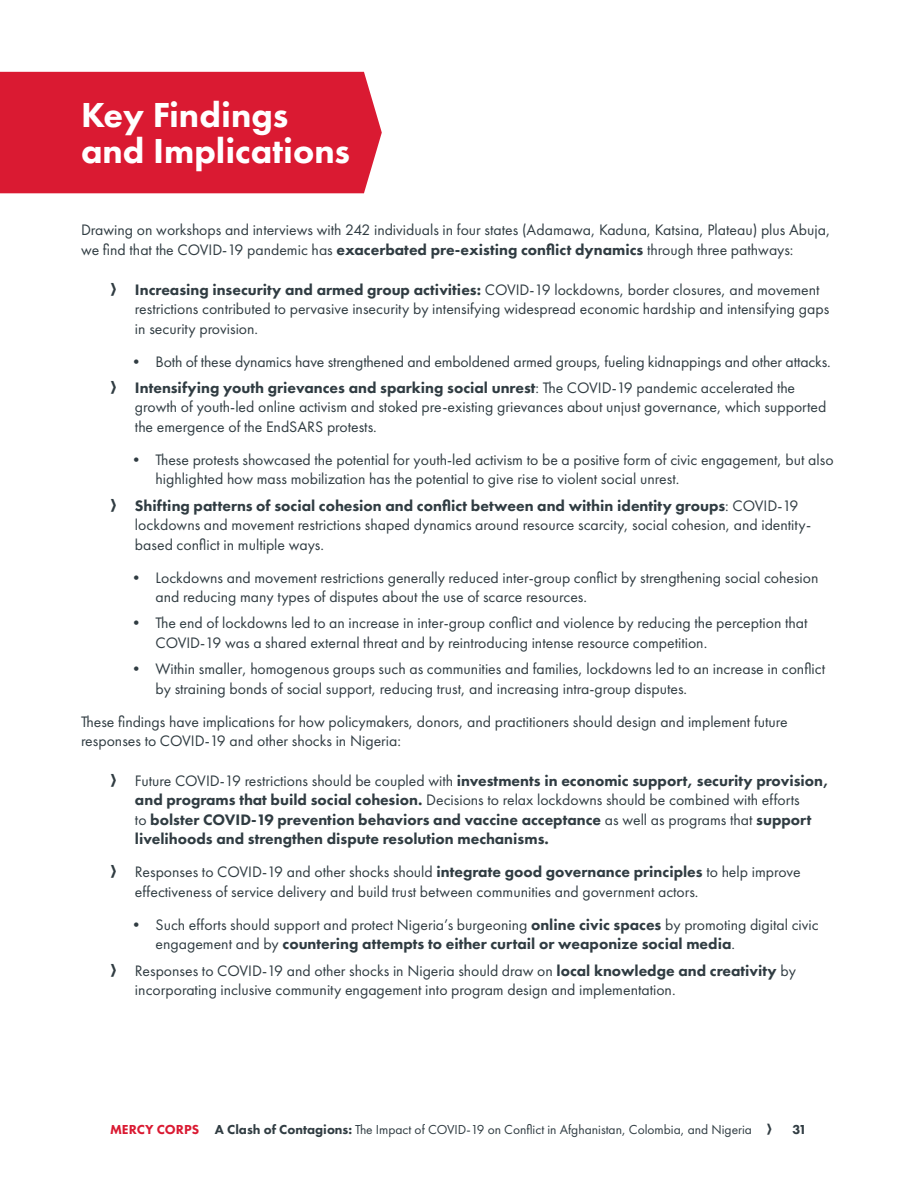
<style>
.page{position:relative;width:918px;height:1188px;background:#fff}
.page>*{position:absolute;margin:0;border:0;box-sizing:border-box;transform-origin:0 0}
.t1{font:800 36px/36px "Futura PT";color:#fff}
.t2{font:15.75px/19.5px "Futura PT";color:#303c42}
.t3{font:800 15.75px/19.5px "Futura PT";color:#303c42}
.t4{font:13.5px "Futura PT";color:#303c42}
.t5{font:800 13.5px "Futura PT";color:#303c42}
.s1{font-weight:800}
.s2{font-weight:400}
.s3{font-weight:800;color:#da1a32}
</style>
<div class="page">
<div style="left:0;top:72px;width:382px;height:121px;background:#da1a32"></div>
<h1 class="t1" style="left:81px;top:97px;width:271px">Key Findings and Implications</h1>
<p class="t2" style="left:81px;top:220px;width:751px">Drawing on workshops and interviews with 242 individuals in four states (Adamawa, Kaduna, Katsina, Plateau) plus Abuja, we find that the COVID-19 pandemic has <span class="s1">exacerbated pre-existing conflict dynamics</span> through three pathways:</p>
<p class="t2" style="left:135px;top:280px;width:696px"><span class="s1">Increasing insecurity and armed group activities:</span> COVID-19 lockdowns, border closures, and movement restrictions contributed to pervasive insecurity by intensifying widespread economic hardship and intensifying gaps in security provision.</p>
<p class="t2" style="left:135px;top:348px;width:697px;line-height:26.2px;text-indent:-6px">• Both of these dynamics have strengthened and emboldened armed groups, fueling kidnappings and other attacks.<br><span class="s1">Intensifying youth grievances and sparking social unrest</span>: The COVID-19 pandemic accelerated the</p>
<p class="t2" style="left:135px;top:397px;width:693px">growth of youth-led online activism and stoked pre-existing grievances about unjust governance, which supported the emergence of the EndSARS protests.</p>
<p class="t2" style="left:156px;top:450px;width:680px;text-indent:-27px">• These protests showcased the potential for youth-led activism to be a positive form of civic engagement, but also highlighted how mass mobilization has the potential to give rise to violent social unrest.</p>
<p class="t2" style="left:135px;top:496px;width:678px"><span class="s1">Shifting patterns of social cohesion and conflict between and within identity groups</span>: COVID-19 lockdowns and movement restrictions shaped dynamics around resource scarcity, social cohesion, and identity&shy;based conflict in multiple ways.</p>
<p class="t2" style="left:156px;top:568px;width:665px;text-indent:-27px">• Lockdowns and movement restrictions generally reduced inter-group conflict by strengthening social cohesion and reducing many types of disputes about the use of scarce resources.</p>
<p class="t2" style="left:156px;top:613px;width:654px;text-indent:-27px">• The end of lockdowns led to an increase in inter-group conflict and violence by reducing the perception that<br>COVID-19 was a shared external threat and by reintroducing intense resource competition.</p>
<p class="t2" style="left:156px;top:659px;width:671px;text-indent:-27px">• Within smaller, homogenous groups such as communities and families, lockdowns led to an increase in conflict by straining bonds of social support, reducing trust, and increasing intra-group disputes.</p>
<p class="t2" style="left:81px;top:712px;width:708px">These findings have implications for how policymakers, donors, and practitioners should design and implement future responses to COVID-19 and other shocks in Nigeria:</p>
<p class="t3" style="left:135px;top:771px;width:695px"><span class="s2">Future COVID-19 restrictions should be coupled with</span> investments in economic support, security provision, and programs that build social cohesion. <span class="s2">Decisions to relax lockdowns should be combined with efforts<br>to</span> bolster COVID-19 prevention behaviors and vaccine acceptance <span class="s2">as well as programs that</span> support livelihoods and strengthen dispute resolution mechanisms.</p>
<p class="t2" style="left:135px;top:862px;width:667px">Responses to COVID-19 and other shocks should <span class="s1">integrate good governance principles</span> to help improve effectiveness of service delivery and build trust between communities and government actors.</p>
<p class="t2" style="left:156px;top:915px;width:665px;text-indent:-27px">• Such efforts should support and protect Nigeria’s burgeoning <span class="s1">online civic spaces</span> by promoting digital civic engagement and by <span class="s1">countering attempts to either curtail or weaponize social media</span>.</p>
<p class="t2" style="left:135px;top:961px;width:663px">Responses to COVID-19 and other shocks in Nigeria should draw on <span class="s1">local knowledge and creativity</span> by incorporating inclusive community engagement into program design and implementation.</p>
<p class="t4" style="left:110px;top:1121px;width:644px"><span class="s3">MERCY CORPS</span> <span class="s1">A Clash of Contagions:</span> The Impact of COVID-19 on Conflict in Afghanistan, Colombia, and Nigeria</p>
<p class="t5" style="left:793px;top:1121px;width:16px">31</p>
</div>
